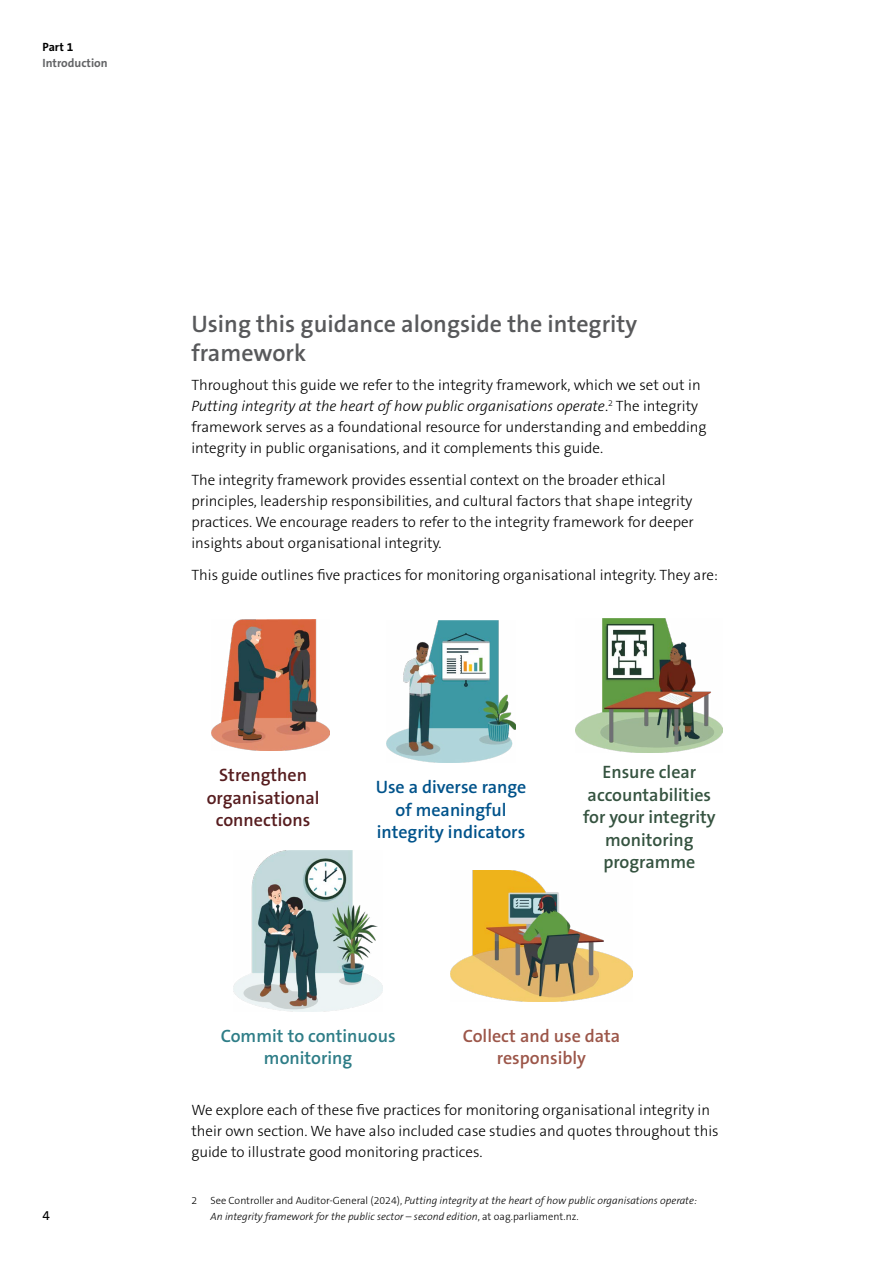
<style>
.page{position:relative;width:893px;height:1263px;background:#fff}
.page>*{position:absolute;margin:0;border:0;box-sizing:border-box;transform-origin:0 0}
.t1{font:600 24px/28.5px "The Sans OT6";color:#58595b}
.t2{font:600 18px/22.5px "The Sans OT6";color:#355340;text-align:center}
.t3{font:600 18px/22.5px "The Sans OT6";color:#00538b;text-align:center}
.t4{font:600 18px/22.5px "The Sans OT6";color:#571d1f;text-align:center}
.t5{font:600 18px/22.5px "The Sans OT6";color:#9c5649;text-align:center}
.t6{font:600 18px/22.5px "The Sans OT6";color:#2e7d87;text-align:center}
.t7{font:300 15px/21px "The Sans OT3";color:#000}
.t8{font:13.5px "The Sans OT5 Plain";color:#000}
.t9{font:700 12px "The Sans OT7";color:#636466}
.t10{font:700 12px "The Sans OT7";color:#000}
.t11{font:italic 300 10.5px/16.5px "The Sans OT3";color:#000}
.t12{font:300 10.5px "The Sans OT3";color:#000}
.s1{font-style:italic}
.s2{font-style:normal}
</style>
<div class="page">
<img style="left:211px;top:619px;width:118px;height:132px">
<img style="left:387px;top:621px;width:129px;height:141px">
<img style="left:576px;top:619px;width:147px;height:133px">
<img style="left:451px;top:870px;width:181px;height:132px">
<img style="left:234px;top:851px;width:149px;height:160px">
<p class="t10" style="left:43px;top:39px;width:32px">Part 1</p>
<p class="t9" style="left:43px;top:56px;width:67px">Introduction</p>
<p class="t8" style="left:43px;top:1207px;width:9px">4</p>
<h1 class="t1" style="left:191px;top:310px;width:447px">Using this guidance alongside the integrity framework</h1>
<p class="t7" style="left:191px;top:375px;width:517px">Throughout this guide we refer to the integrity framework, which we set out in <span class="s1">Putting integrity at the heart of how public organisations operate</span>.<sup>2</sup> The integrity framework serves as a foundational resource for understanding and embedding integrity in public organisations, and it complements this guide.</p>
<p class="t7" style="left:191px;top:470px;width:504px">The integrity framework provides essential context on the broader ethical principles, leadership responsibilities, and cultural factors that shape integrity practices. We encourage readers to refer to the integrity framework for deeper insights about organisational integrity.</p>
<p class="t7" style="left:191px;top:564px;width:528px">This guide outlines five practices for monitoring organisational integrity. They are:</p>
<p class="t4" style="left:207px;top:764px;width:114px">Strengthen organisational connections</p>
<p class="t3" style="left:376px;top:776px;width:152px">Use a diverse range of meaningful integrity indicators</p>
<p class="t2" style="left:583px;top:761px;width:134px">Ensure clear accountabilities for your integrity monitoring programme</p>
<p class="t6" style="left:221px;top:1024px;width:176px">Commit to continuous monitoring</p>
<p class="t5" style="left:463px;top:1024px;width:159px">Collect and use data responsibly</p>
<p class="t7" style="left:191px;top:1100px;width:529px">We explore each of these five practices for monitoring organisational integrity in their own section. We have also included case studies and quotes throughout this guide to illustrate good monitoring practices.</p>
<p class="t12" style="left:191px;top:1194px;width:7px">2</p>
<p class="t11" style="left:210px;top:1192px;width:488px"><span class="s2">See Controller and Auditor-General (2024),</span> Putting integrity at the heart of how public organisations operate:<br>An integrity framework for the public sector <span class="s2">–</span> second edition<span class="s2">, at oag.parliament.nz.</span></p>
</div>
